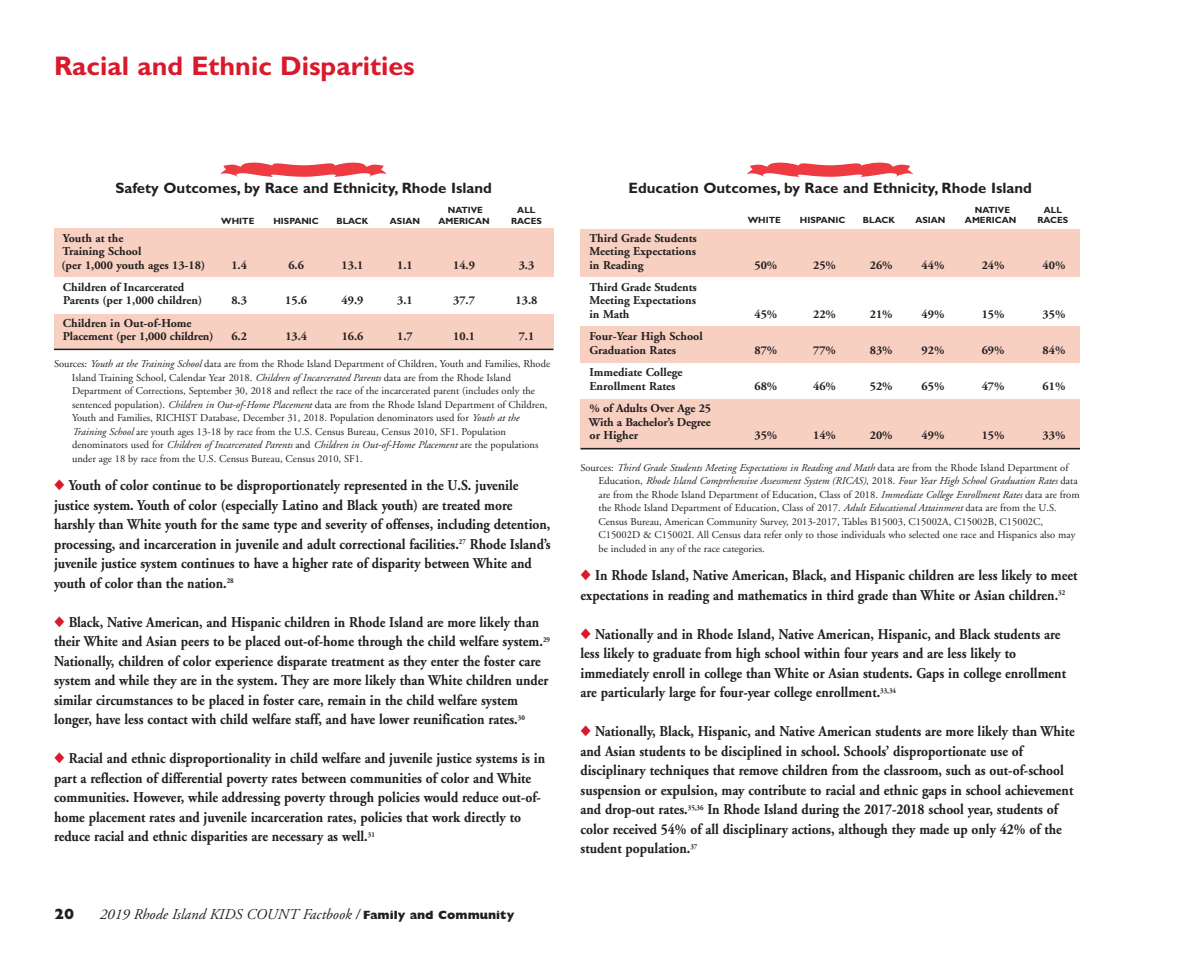
<style>
.page{position:relative;width:1188px;height:972px;background:#fff}
.page>*{position:absolute;margin:0;border:0;box-sizing:border-box;transform-origin:0 0}
.t1{font:700 27px "Gill Sans";color:#da192c}
.t2{font:700 15px/19.5px "Adobe Garamond";color:#231f20;scale:.9 1}
.t3{font:700 15px "Gill Sans";color:#231f20}
.t4{font:italic 15px "Adobe Garamond";color:#231f20}
.t5{font:800 15px "Gill Sans";color:#231f20}
.t6{font:700 12px/13.5px "Adobe Garamond";color:#231f20}
.t7{font:10.5px/13.5px "Adobe Garamond";color:#231f20}
.t8{font:700 9px "Gill Sans";color:#231f20}
.s1{font-style:italic}
.s2{color:#da192c}
.s3{font-family:"Gill Sans";font-weight:800;font-style:normal;font-size:12px}
</style>
<div class="page">
<div style="left:54px;top:315px;width:500px;height:34px;background:#f7d0c2"></div>
<div style="left:54px;top:229px;width:500px;height:48px;background:#f7d0c2"></div>
<div style="left:580px;top:229px;width:500px;height:48px;background:#f7d0c2"></div>
<div style="left:580px;top:327px;width:500px;height:36px;background:#f7d0c2"></div>
<div style="left:580px;top:399px;width:500px;height:50px;background:#f7d0c2"></div>
<hr style="left:580px;top:448px;width:500px;height:1px;background:#231f20">
<hr style="left:54px;top:349px;width:500px;height:1px;background:#231f20">
<svg style="left:220px;top:163px;width:167px;height:14px"></svg>
<svg style="left:747px;top:163px;width:166px;height:14px"></svg>
<h1 class="t1" style="left:54px;top:56px;width:362px">Racial and Ethnic Disparities</h1>
<p class="t3" style="left:115px;top:183px;width:378px">Safety Outcomes, by Race and Ethnicity, Rhode Island</p>
<p class="t8" style="left:448px;top:207px;width:37px">NATIVE</p>
<p class="t8" style="left:517px;top:207px;width:20px">ALL</p>
<p class="t8" style="left:221px;top:217px;width:35px">WHITE</p>
<p class="t8" style="left:273px;top:217px;width:47px">HISPANIC</p>
<p class="t8" style="left:336px;top:217px;width:33px">BLACK</p>
<p class="t8" style="left:390px;top:217px;width:32px">ASIAN</p>
<p class="t8" style="left:438px;top:217px;width:53px">AMERICAN</p>
<p class="t8" style="left:511px;top:217px;width:32px">RACES</p>
<p class="t6" style="left:61px;top:232px;width:145px">Youth at the<br>Training School<br>(per 1,000 youth ages 13-18)</p>
<p class="t6" style="left:231px;top:259px;width:17px">1.4</p>
<p class="t6" style="left:288px;top:259px;width:17px">6.6</p>
<p class="t6" style="left:342px;top:259px;width:23px">13.1</p>
<p class="t6" style="left:397px;top:259px;width:17px">1.1</p>
<p class="t6" style="left:453px;top:259px;width:23px">14.9</p>
<p class="t6" style="left:519px;top:259px;width:17px">3.3</p>
<p class="t6" style="left:63px;top:281px;width:141px">Children of Incarcerated<br>Parents (per 1,000 children)</p>
<p class="t6" style="left:231px;top:295px;width:17px">8.3</p>
<p class="t6" style="left:285px;top:295px;width:23px">15.6</p>
<p class="t6" style="left:342px;top:295px;width:23px">49.9</p>
<p class="t6" style="left:397px;top:295px;width:17px">3.1</p>
<p class="t6" style="left:453px;top:295px;width:23px">37.7</p>
<p class="t6" style="left:516px;top:295px;width:23px">13.8</p>
<p class="t6" style="left:63px;top:317px;width:152px">Children in Out-of-Home<br>Placement (per 1,000 children)</p>
<p class="t6" style="left:231px;top:331px;width:17px">6.2</p>
<p class="t6" style="left:285px;top:331px;width:23px">13.4</p>
<p class="t6" style="left:342px;top:331px;width:23px">16.6</p>
<p class="t6" style="left:397px;top:331px;width:17px">1.7</p>
<p class="t6" style="left:453px;top:331px;width:23px">10.1</p>
<p class="t6" style="left:519px;top:331px;width:17px">7.1</p>
<p class="t7" style="left:72px;top:358px;width:480px;text-indent:-18px">Sources: <span class="s1">Youth at the Training School</span> data are from the Rhode Island Department of Children, Youth and Families, Rhode Island Training School, Calendar Year 2018. <span class="s1">Children of Incarcerated Parents</span> data are from the Rhode Island Department of Corrections, September 30, 2018 and reflect the race of the incarcerated parent (includes only the sentenced population). <span class="s1">Children in Out-of-Home Placement</span> data are from the Rhode Island Department of Children, Youth and Families, RICHIST Database, December 31, 2018. Population denominators used for <span class="s1">Youth at the Training School</span> are youth ages 13-18 by race from the U.S. Census Bureau, Census 2010, SF1. Population denominators used for <span class="s1">Children of Incarcerated Parents</span> and <span class="s1">Children in Out-of-Home Placement</span> are the populations under age 18 by race from the U.S. Census Bureau, Census 2010, SF1.</p>
<p class="t2" style="left:54px;top:477px;width:554px"><span class="s2">◆</span> Youth of color continue to be disproportionately represented in the U.S. juvenile justice system. Youth of color (especially Latino and Black youth) are treated more harshly than White youth for the same type and severity of offenses, including detention, processing, and incarceration in juvenile and adult correctional facilities.<sup>27</sup> Rhode Island’s juvenile justice system continues to have a higher rate of disparity between White and youth of color than the nation.<sup>28</sup></p>
<p class="t2" style="left:54px;top:614px;width:553px"><span class="s2">◆</span> Black, Native American, and Hispanic children in Rhode Island are more likely than their White and Asian peers to be placed out-of-home through the child welfare system.<sup>29<br></sup>Nationally, children of color experience disparate treatment as they enter the foster care system and while they are in the system. They are more likely than White children under similar circumstances to be placed in foster care, remain in the child welfare system longer, have less contact with child welfare staff, and have lower reunification rates.<sup>30</sup></p>
<p class="t2" style="left:54px;top:750px;width:547px"><span class="s2">◆</span> Racial and ethnic disproportionality in child welfare and juvenile justice systems is in part a reflection of differential poverty rates between communities of color and White communities. However, while addressing poverty through policies would reduce out-of&shy;home placement rates and juvenile incarceration rates, policies that work directly to reduce racial and ethnic disparities are necessary as well.<sup>31</sup></p>
<p class="t5" style="left:54px;top:908px;width:22px">20</p>
<p class="t4" style="left:99px;top:908px;width:417px">2019 Rhode Island KIDS COUNT Factbook / <span class="s3">Family and Community</span></p>
<p class="t3" style="left:629px;top:183px;width:405px">Education Outcomes, by Race and Ethnicity, Rhode Island</p>
<p class="t8" style="left:975px;top:207px;width:37px">NATIVE</p>
<p class="t8" style="left:1044px;top:207px;width:20px">ALL</p>
<p class="t8" style="left:748px;top:217px;width:35px">WHITE</p>
<p class="t8" style="left:800px;top:217px;width:47px">HISPANIC</p>
<p class="t8" style="left:863px;top:217px;width:33px">BLACK</p>
<p class="t8" style="left:915px;top:217px;width:32px">ASIAN</p>
<p class="t8" style="left:965px;top:217px;width:53px">AMERICAN</p>
<p class="t8" style="left:1038px;top:217px;width:32px">RACES</p>
<p class="t6" style="left:589px;top:232px;width:109px;text-align:justify">Third Grade Students Meeting Expectations in Reading</p>
<p class="t6" style="left:754px;top:259px;width:24px">50%</p>
<p class="t6" style="left:813px;top:259px;width:24px">25%</p>
<p class="t6" style="left:870px;top:259px;width:24px">26%</p>
<p class="t6" style="left:922px;top:259px;width:24px">44%</p>
<p class="t6" style="left:982px;top:259px;width:24px">24%</p>
<p class="t6" style="left:1043px;top:259px;width:24px">40%</p>
<p class="t6" style="left:589px;top:281px;width:109px;text-align:justify">Third Grade Students Meeting Expectations in Math</p>
<p class="t6" style="left:589px;top:331px;width:115px">Four-Year High School<br>Graduation Rates</p>
<p class="t6" style="left:589px;top:367px;width:95px">Immediate College<br>Enrollment Rates</p>
<p class="t6" style="left:754px;top:308px;width:24px">45%</p>
<p class="t6" style="left:813px;top:308px;width:24px">22%</p>
<p class="t6" style="left:870px;top:308px;width:24px">21%</p>
<p class="t6" style="left:922px;top:308px;width:24px">49%</p>
<p class="t6" style="left:982px;top:308px;width:24px">15%</p>
<p class="t6" style="left:1043px;top:308px;width:24px">35%</p>
<p class="t6" style="left:754px;top:344px;width:24px">87%</p>
<p class="t6" style="left:813px;top:344px;width:24px">77%</p>
<p class="t6" style="left:870px;top:344px;width:24px">83%</p>
<p class="t6" style="left:922px;top:344px;width:24px">92%</p>
<p class="t6" style="left:982px;top:344px;width:24px">69%</p>
<p class="t6" style="left:1043px;top:344px;width:24px">84%</p>
<p class="t6" style="left:754px;top:380px;width:24px">68%</p>
<p class="t6" style="left:813px;top:380px;width:24px">46%</p>
<p class="t6" style="left:870px;top:380px;width:24px">52%</p>
<p class="t6" style="left:922px;top:380px;width:24px">65%</p>
<p class="t6" style="left:982px;top:380px;width:24px">47%</p>
<p class="t6" style="left:1043px;top:380px;width:24px">61%</p>
<p class="t6" style="left:589px;top:403px;width:124px;text-align:justify">% of Adults Over Age 25<br>With a Bachelor’s Degree or Higher</p>
<p class="t6" style="left:754px;top:430px;width:24px">35%</p>
<p class="t6" style="left:813px;top:430px;width:24px">14%</p>
<p class="t6" style="left:870px;top:430px;width:24px">20%</p>
<p class="t6" style="left:922px;top:430px;width:24px">49%</p>
<p class="t6" style="left:982px;top:430px;width:24px">15%</p>
<p class="t6" style="left:1043px;top:430px;width:24px">33%</p>
<p class="t7" style="left:599px;top:462px;width:483px;text-indent:-18px">Sources: <span class="s1">Third Grade Students Meeting Expectations in Reading and Math</span> data are from the Rhode Island Department of Education, <span class="s1">Rhode Island Comprehensive Assessment System (RICAS)</span>, 2018. <span class="s1">Four Year High School Graduation Rates</span> data are from the Rhode Island Department of Education, Class of 2018. <span class="s1">Immediate College Enrollment Rates</span> data are from the Rhode Island Department of Education, Class of 2017. <span class="s1">Adult Educational Attainment</span> data are from the U.S.<br>Census Bureau, American Community Survey, 2013-2017, Tables B15003, C15002A, C15002B, C15002C, C15002D &amp; C15002I. All Census data refer only to those individuals who selected one race and Hispanics also may be included in any of the race categories.</p>
<p class="t2" style="left:581px;top:567px;width:554px"><span class="s2">◆</span> In Rhode Island, Native American, Black, and Hispanic children are less likely to meet expectations in reading and mathematics in third grade than White or Asian children.<sup>32</sup></p>
<p class="t2" style="left:581px;top:626px;width:541px"><span class="s2">◆</span> Nationally and in Rhode Island, Native American, Hispanic, and Black students are less likely to graduate from high school within four years and are less likely to immediately enroll in college than White or Asian students. Gaps in college enrollment are particularly large for four-year college enrollment.<sup>33,34</sup></p>
<p class="t2" style="left:581px;top:723px;width:551px"><span class="s2">◆</span> Nationally, Black, Hispanic, and Native American students are more likely than White and Asian students to be disciplined in school. Schools’ disproportionate use of disciplinary techniques that remove children from the classroom, such as out-of-school suspension or expulsion, may contribute to racial and ethnic gaps in school achievement and drop-out rates.<sup>35,36</sup> In Rhode Island during the 2017-2018 school year, students of color received 54% of all disciplinary actions, although they made up only 42% of the student population.<sup>37</sup></p>
</div>
